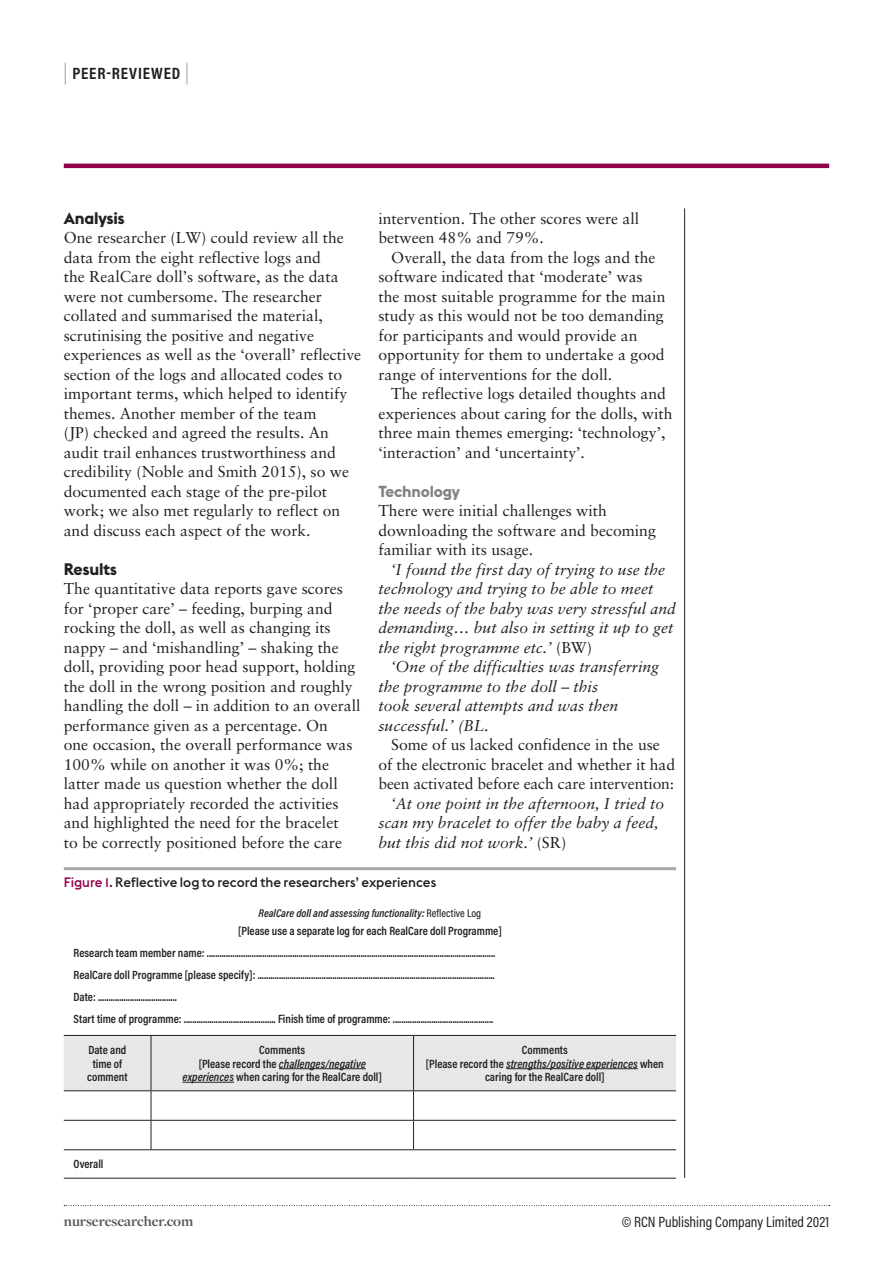
<style>
.page{position:relative;width:893px;height:1263px;background:#fff}
.page>*{position:absolute;margin:0;border:0;box-sizing:border-box;transform-origin:0 0}
.t1{font:700 16.5px "Acumin Pro Cond";letter-spacing:.055em;color:#231f20}
.CrossheadA{font:700 16.5px "Euclid Flex";letter-spacing:-.01em;color:#231f20}
.Body1NoInd{font:15.75px/19.5px "Sabon LT";color:#231f20}
.Body1Ind{font:15.75px/19.5px "Sabon LT";color:#231f20}
.Body1IndQuote{font:italic 15.75px/19.5px "Sabon LT";color:#231f20}
.CrossheadB{font:700 15.75px "Euclid Flex";letter-spacing:-.01em;color:#808285}
.t2{font:15px "Acumin Pro Cond";color:#231f20}
.t3{font:700 15px "Freight Disp Pro";color:#57585a}
.FigureTitle{font:500 13.5px "Euclid Flex";color:#231f20}
.FigureSubHeadKL{font:600 12px "Acumin Pro Cond";color:#231f20}
.FigureSubHeadKC{font:600 12px/13.5px "Acumin Pro Cond";color:#231f20;text-align:center}
.FigureAnnotationC{font:italic 600 11.25px "Acumin Pro Cond";color:#231f20}
.s1{font-weight:100;font-size:21px}
.s2{font-style:normal}
.s3{color:#91014b}
.s4{font-weight:500;font-style:normal}
.s5{font-style:italic}
</style>
<div class="page">
<svg style="left:64px;top:1205px;width:766px;height:1px"></svg>
<hr style="left:64px;top:164px;width:765px;height:4px;background:#91014b">
<hr style="left:684px;top:208px;width:1px;height:970px;background:#231f20">
<hr style="left:64px;top:1149px;width:87px;height:1px;background:#231f20">
<hr style="left:151px;top:1149px;width:263px;height:1px;background:#231f20">
<svg style="left:64px;top:1035px;width:612px;height:114px"></svg>
<hr style="left:414px;top:1149px;width:262px;height:1px;background:#231f20">
<hr style="left:64px;top:1178px;width:87px;height:1px;background:#231f20">
<hr style="left:151px;top:1178px;width:263px;height:1px;background:#231f20">
<hr style="left:414px;top:1178px;width:262px;height:1px;background:#231f20">
<hr style="left:279px;top:1068px;width:87px;height:1px;background:#231f20">
<hr style="left:183px;top:1082px;width:51px;height:1px;background:#231f20">
<hr style="left:506px;top:1068px;width:132px;height:1px;background:#231f20">
<hr style="left:64px;top:867px;width:612px;height:3px;background:#a8a9ad">
<p class="t1" style="left:64px;top:63px;width:127px"><span class="s1">|</span> PEER-REVIEWED <span class="s1">|</span></p>
<p class="CrossheadA" style="left:64px;top:208px;width:62px">Analysis</p>
<p class="Body1NoInd" style="left:64px;top:228px;width:299px">One researcher (LW) could review all the data from the eight reflective logs and<br>the RealCare doll’s software, as the data were not cumbersome. The researcher collated and summarised the material, scrutinising the positive and negative experiences as well as the ‘overall’ reflective section of the logs and allocated codes to important terms, which helped to identify themes. Another member of the team<br>(JP) checked and agreed the results. An audit trail enhances trustworthiness and credibility (Noble and Smith 2015), so we documented each stage of the pre-pilot work; we also met regularly to reflect on and discuss each aspect of the work.</p>
<p class="CrossheadA" style="left:64px;top:559px;width:55px">Results</p>
<p class="Body1NoInd" style="left:64px;top:579px;width:298px">The quantitative data reports gave scores for ‘proper care’ – feeding, burping and rocking the doll, as well as changing its nappy – and ‘mishandling’ – shaking the doll, providing poor head support, holding the doll in the wrong position and roughly handling the doll – in addition to an overall performance given as a percentage. On<br>one occasion, the overall performance was 100% while on another it was 0%; the latter made us question whether the doll had appropriately recorded the activities and highlighted the need for the bracelet<br>to be correctly positioned before the care</p>
<p class="Body1NoInd" style="left:378px;top:208px;width:262px">intervention. The other scores were all between 48% and 79%.</p>
<p class="Body1Ind" style="left:378px;top:247px;width:288px;text-indent:13px">Overall, the data from the logs and the software indicated that ‘moderate’ was the most suitable programme for the main study as this would not be too demanding for participants and would provide an opportunity for them to undertake a good range of interventions for the doll.</p>
<p class="Body1Ind" style="left:378px;top:384px;width:296px;text-indent:13px">The reflective logs detailed thoughts and experiences about caring for the dolls, with three main themes emerging: ‘technology’, ‘interaction’ and ‘uncertainty’.</p>
<p class="CrossheadB" style="left:378px;top:482px;width:83px">Technology</p>
<p class="Body1NoInd" style="left:378px;top:501px;width:279px">There were initial challenges with downloading the software and becoming familiar with its usage.</p>
<p class="Body1IndQuote" style="left:378px;top:559px;width:299px;text-indent:13px">‘I found the first day of trying to use the technology and trying to be able to meet the needs of the baby was very stressful and demanding… but also in setting it up to get the right programme etc.’ <span class="s2">(BW)</span></p>
<p class="Body1IndQuote" style="left:378px;top:657px;width:282px;text-indent:13px">‘One of the difficulties was transferring the programme to the doll – this<br>took several attempts and was then successful.’ (BL.</p>
<p class="Body1Ind" style="left:378px;top:735px;width:298px;text-align:center">Some of us lacked confidence in the use<br>of the electronic bracelet and whether it had been activated before each care intervention:</p>
<p class="Body1IndQuote" style="left:378px;top:793px;width:287px;text-indent:13px">‘At one point in the afternoon, I tried to scan my bracelet to offer the baby a feed, but this did not work.’ <span class="s2">(SR)</span></p>
<p class="FigureTitle" style="left:64px;top:875px;width:374px"><span class="s3">Figure 1.</span> Reflective log to record the researchers’ experiences</p>
<p class="FigureAnnotationC" style="left:259px;top:906px;width:224px">RealCare doll and assessing functionality: <span class="s4">Reflective Log</span></p>
<p class="FigureSubHeadKC" style="left:238px;top:923px;width:265px">[Please use a separate log for each RealCare doll Programme]</p>
<p class="FigureSubHeadKL" style="left:74px;top:945px;width:423px">Research team member name: .......................................................................................................................................</p>
<p class="FigureSubHeadKL" style="left:74px;top:967px;width:423px">RealCare doll Programme [please specify]: ...............................................................................................................</p>
<p class="FigureSubHeadKL" style="left:74px;top:989px;width:105px">Date: .....................................</p>
<p class="FigureSubHeadKL" style="left:74px;top:1011px;width:421px">Start time of programme: ........................................... Finish time of programme: ...............................................</p>
<p class="FigureSubHeadKC" style="left:87px;top:1043px;width:42px">Date and time of comment</p>
<p class="FigureSubHeadKC" style="left:183px;top:1043px;width:201px">Comments<br>[Please record the <span class="s5">challenges/negative experiences</span> when caring for the RealCare doll]</p>
<p class="FigureSubHeadKC" style="left:426px;top:1043px;width:239px">Comments<br>[Please record the <span class="s5">strengths/positive experiences</span> when caring for the RealCare doll]</p>
<p class="FigureSubHeadKC" style="left:74px;top:1157px;width:31px">Overall</p>
<p class="t3" style="left:64px;top:1212px;width:131px">nurseresearcher.com</p>
<p class="t2" style="left:622px;top:1212px;width:209px">© RCN Publishing Company Limited 2021</p>
</div>
